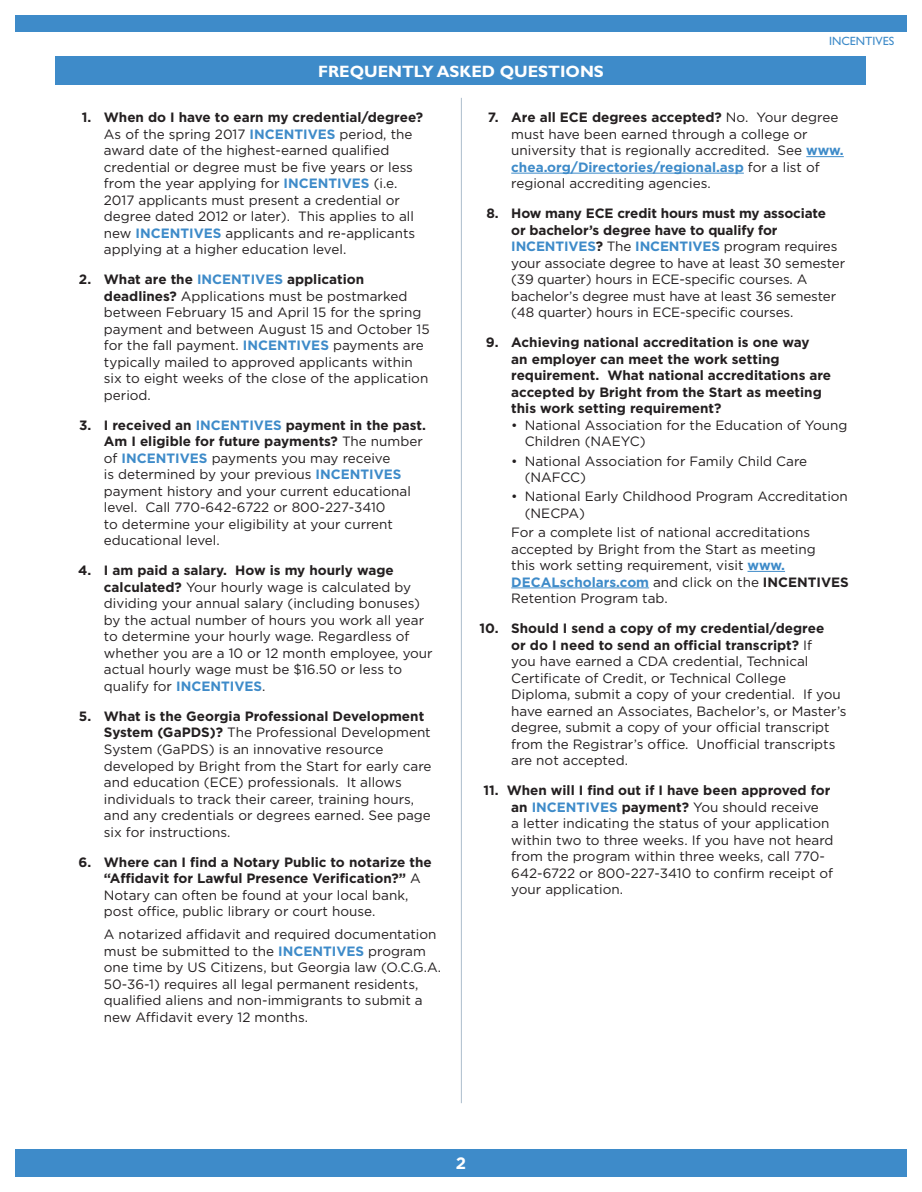
<style>
.page{position:relative;width:922px;height:1192px;background:#fff}
.page>*{position:absolute;margin:0;border:0;box-sizing:border-box;transform-origin:0 0}
.t1{font:700 16.5px "Gill Sans";color:#fff}
.t2{font:700 16.5px "Gotham";color:#fff}
.gillsans_9{font:13.5px/16.5px "Gotham";color:#231f20}
.gillsans_9-2{font:700 13.5px/16.5px "Gotham";color:#231f20}
.t3{font:12px "Gill Sans";color:#3e8bc9}
.s1{font-weight:700}
.s2{font-weight:700;color:#3e8bc9}
.s3{font-weight:400}
</style>
<div class="page">
<div style="left:15px;top:15px;width:891px;height:17px;background:#3e8bc9"></div>
<div style="left:15px;top:1149px;width:891px;height:27px;background:#3e8bc9"></div>
<hr style="left:806px;top:156px;width:37px;height:1px;background:#3e8bc9">
<hr style="left:511px;top:173px;width:233px;height:1px;background:#3e8bc9">
<hr style="left:747px;top:571px;width:38px;height:1px;background:#3e8bc9">
<hr style="left:511px;top:587px;width:138px;height:1px;background:#3e8bc9">
<div style="left:56px;top:56px;width:810px;height:28px;background:#3e8bc9"></div>
<hr style="left:461px;top:98px;width:1px;height:1005px;background:#acbdcc">
<p class="t1" style="left:318px;top:61px;width:287px">FREQUENTLY ASKED QUESTIONS</p>
<p class="t3" style="left:829px;top:34px;width:67px">INCENTIVES</p>
<p class="gillsans_9" style="left:104px;top:109px;width:321px;text-indent:-22px"><span class="s1">1. When do I have to earn my credential/degree?<br></span>As of the spring 2017 <span class="s2">INCENTIVES</span> period, the award date of the highest-earned qualified credential or degree must be five years or less from the year applying for <span class="s2">INCENTIVES</span> (i.e.<br>2017 applicants must present a credential or degree dated 2012 or later). This applies to all new <span class="s2">INCENTIVES</span> applicants and re-applicants applying at a higher education level.</p>
<p class="gillsans_9" style="left:104px;top:271px;width:327px;text-indent:-25px"><span class="s1">2. What are the</span> <span class="s2">INCENTIVES</span> <span class="s1">application deadlines?</span> Applications must be postmarked between February 15 and April 15 for the spring payment and between August 15 and October 15 for the fall payment. <span class="s2">INCENTIVES</span> payments are typically mailed to approved applicants within six to eight weeks of the close of the application period.</p>
<p class="gillsans_9" style="left:104px;top:416px;width:323px;text-indent:-25px"><span class="s1">3. I received an</span> <span class="s2">INCENTIVES</span> <span class="s1">payment in the past.<br>Am I eligible for future payments?</span> The number of <span class="s2">INCENTIVES</span> payments you may receive<br>is determined by your previous <span class="s2">INCENTIVES </span>payment history and your current educational level. Call 770-642-6722 or 800-227-3410<br>to determine your eligibility at your current educational level.</p>
<p class="gillsans_9" style="left:104px;top:562px;width:330px;text-indent:-26px"><span class="s1">4. I am paid a salary. How is my hourly wage calculated?</span> Your hourly wage is calculated by dividing your annual salary (including bonuses) by the actual number of hours you work all year to determine your hourly wage. Regardless of whether you are a 10 or 12 month employee, your actual hourly wage must be $16.50 or less to qualify for <span class="s2">INCENTIVES</span>.</p>
<p class="gillsans_9" style="left:104px;top:707px;width:329px;text-indent:-25px"><span class="s1">5. What is the Georgia Professional Development System (GaPDS)?</span> The Professional Development System (GaPDS) is an innovative resource developed by Bright from the Start for early care and education (ECE) professionals. It allows individuals to track their career, training hours, and any credentials or degrees earned. See page six for instructions.</p>
<p class="gillsans_9-2" style="left:104px;top:853px;width:329px;text-indent:-25px">6. Where can I find a Notary Public to notarize the “Affidavit for Lawful Presence Verification?” <span class="s3">A Notary can often be found at your local bank, post office, public library or court house.</span></p>
<p class="gillsans_9" style="left:104px;top:926px;width:338px">A notarized affidavit and required documentation must be submitted to the <span class="s2">INCENTIVES</span> program one time by US Citizens, but Georgia law (O.C.G.A.<br>50-36-1) requires all legal permanent residents, qualified aliens and non-immigrants to submit a new Affidavit every 12 months.</p>
<p class="gillsans_9" style="left:511px;top:109px;width:334px;text-indent:-24px"><span class="s1">7. Are all ECE degrees accepted?</span> No. Your degree must have been earned through a college or university that is regionally accredited. See <span class="s2">www. chea.org/Directories/regional.asp</span> for a list of regional accrediting agencies.</p>
<p class="gillsans_9" style="left:511px;top:205px;width:335px;text-indent:-25px"><span class="s1">8. How many ECE credit hours must my associate<br>or bachelor’s degree have to qualify for </span><span class="s2">INCENTIVES</span><span class="s1">?</span> The <span class="s2">INCENTIVES</span> program requires your associate degree to have at least 30 semester (39 quarter) hours in ECE-specific courses. A bachelor’s degree must have at least 36 semester (48 quarter) hours in ECE-specific courses.</p>
<p class="gillsans_9-2" style="left:511px;top:334px;width:321px;text-indent:-25px">9. Achieving national accreditation is one way<br>an employer can meet the work setting requirement. What national accreditations are accepted by Bright from the Start as meeting this work setting requirement?</p>
<p class="gillsans_9" style="left:525px;top:416px;width:324px;text-indent:-14px">• National Association for the Education of Young<br>Children (NAEYC)</p>
<p class="gillsans_9" style="left:525px;top:452px;width:284px;text-indent:-14px">• National Association for Family Child Care (NAFCC)</p>
<p class="gillsans_9" style="left:525px;top:488px;width:325px;text-indent:-14px">• National Early Childhood Program Accreditation (NECPA)</p>
<p class="gillsans_9" style="left:511px;top:524px;width:339px">For a complete list of national accreditations accepted by Bright from the Start as meeting<br>this work setting requirement, visit <span class="s2">www.<br>DECALscholars.com</span> and click on the <span class="s1">INCENTIVES </span>Retention Program tab.</p>
<p class="gillsans_9" style="left:511px;top:620px;width:337px;text-indent:-32px"><span class="s1">10. Should I send a copy of my credential/degree<br>or do I need to send an official transcript?</span> If<br>you have earned a CDA credential, Technical Certificate of Credit, or Technical College Diploma, submit a copy of your credential. If you have earned an Associates, Bachelor’s, or Master’s degree, submit a copy of your official transcript from the Registrar’s office. Unofficial transcripts are not accepted.</p>
<p class="gillsans_9" style="left:511px;top:782px;width:324px;text-indent:-28px"><span class="s1">11. When will I find out if I have been approved for an</span> <span class="s2">INCENTIVES</span> <span class="s1">payment?</span> You should receive<br>a letter indicating the status of your application within two to three weeks. If you have not heard from the program within three weeks, call 770- 642-6722 or 800-227-3410 to confirm receipt of your application.</p>
<p class="t2" style="left:456px;top:1152px;width:12px">2</p>
</div>
